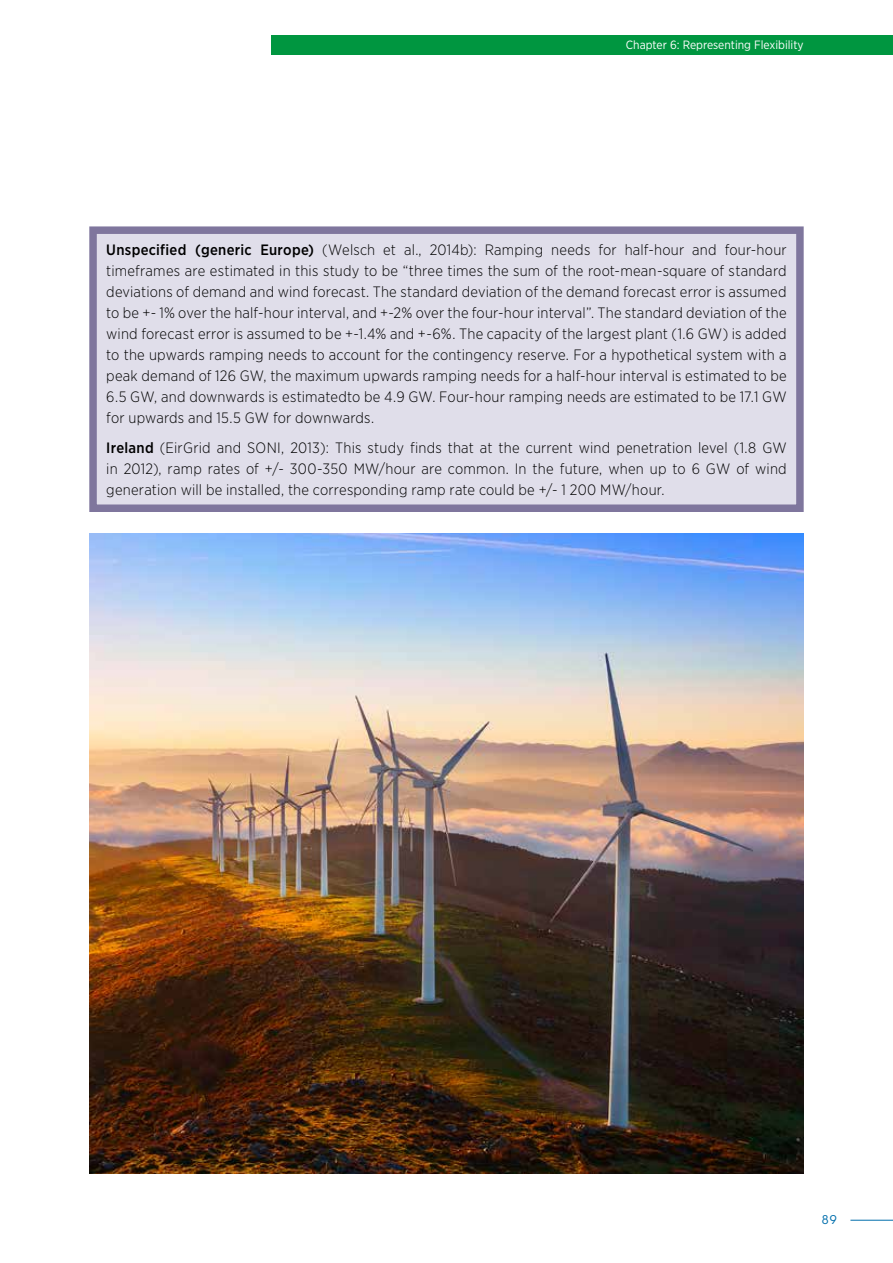
<style>
.page{position:relative;width:893px;height:1263px;background:#fff}
.page>*{position:absolute;margin:0;border:0;box-sizing:border-box;transform-origin:0 0}
.t1{font:300 15px/21px "Gotham Narrow";letter-spacing:.015em;color:#000;text-align:justify}
.t2{font:12px "Gotham Narrow";color:#fff}
.t3{font:12px "ITC Avant Garde Std";color:#006eac}
.s1{font-weight:500}
</style>
<div class="page">
<hr style="left:850px;top:1220px;width:43px;height:1px;background:#006eac">
<div style="left:89px;top:226px;width:715px;height:286px;background:#e0deea;border:8px solid #493c74"></div>
<img style="left:89px;top:533px;width:715px;height:641px">
<div style="left:271px;top:35px;width:622px;height:19px;background:#009640"></div>
<p class="t2" style="left:626px;top:38px;width:179px">Chapter 6: Representing Flexibility</p>
<p class="t1" style="left:106px;top:239px;width:682px"><span class="s1">Unspecified (generic Europe)</span> (Welsch et al., 2014b): Ramping needs for half-hour and four-hour timeframes are estimated in this study to be “three times the sum of the root-mean-square of standard deviations of demand and wind forecast. The standard deviation of the demand forecast error is assumed to be +- 1% over the half-hour interval, and +-2% over the four-hour interval”. The standard deviation of the wind forecast error is assumed to be +-1.4% and +-6%. The capacity of the largest plant (1.6 GW) is added to the upwards ramping needs to account for the contingency reserve. For a hypothetical system with a peak demand of 126 GW, the maximum upwards ramping needs for a half-hour interval is estimated to be 6.5 GW, and downwards is estimatedto be 4.9 GW. Four-hour ramping needs are estimated to be 17.1 GW for upwards and 15.5 GW for downwards.</p>
<p class="t1" style="left:106px;top:437px;width:682px"><span class="s1">Ireland</span> (EirGrid and SONI, 2013): This study finds that at the current wind penetration level (1.8 GW in 2012), ramp rates of +/- 300-350 MW/hour are common. In the future, when up to 6 GW of wind generation will be installed, the corresponding ramp rate could be +/- 1 200 MW/hour.</p>
<p class="t3" style="left:822px;top:1213px;width:17px">89</p>
</div>
